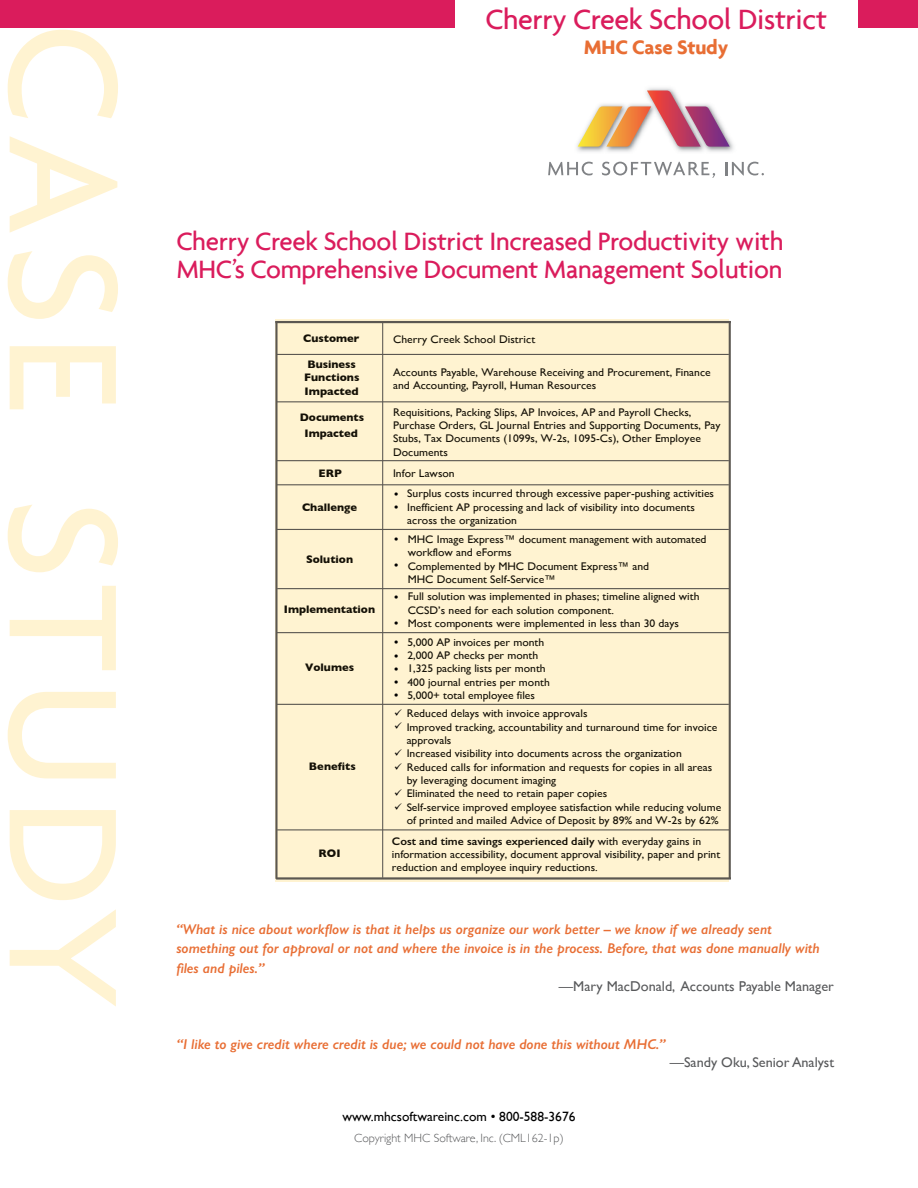
<style>
.page{position:relative;width:918px;height:1188px;background:#fff}
.page>*{position:absolute;margin:0;border:0;box-sizing:border-box;transform-origin:0 0}
.t1{font:500 166.5px "Agenda";letter-spacing:.06em;color:#fff3d1}
.t2{font:500 30px "Agenda";letter-spacing:-.01em;color:#da1c5c}
.t3{font:500 27px/28.5px "Agenda";letter-spacing:-.01em;color:#da1c5c}
.t4{font:700 21px "Agenda";letter-spacing:-.01em;color:#e86e34}
.t5{font:15.15px/12.9px "Myriad Pro";color:#000}
.t6{font:italic 600 14.25px/19.5px "Gill Sans";color:#e86e34}
.t7{font:14.25px "Gill Sans";color:#58595b}
.t8{font:13.5px "Gill Sans";color:#000}
.t9{font:300 12px "Gill Sans";color:#58595b}
.t10{font:11.1px/13.4px "Gill Sans";color:#141006;scale:1.05 1}
.t11{font:700 11.1px/13.4px "Gill Sans";color:#141006;text-align:center}
.s1{color:#000}
.s2{font-weight:600}
</style>
<div class="page">
<div style="left:275px;top:320px;width:454px;height:562px;background:#fff3d1"></div>
<hr style="left:275px;top:322px;width:3px;height:556px;background:#5b5751">
<hr style="left:382px;top:322px;width:1px;height:556px;background:#5b5751">
<hr style="left:729px;top:322px;width:2px;height:556px;background:#5b5751">
<hr style="left:276px;top:321px;width:454px;height:2px;background:#5b5751">
<hr style="left:276px;top:354px;width:453px;height:1px;background:#5b5751">
<hr style="left:276px;top:401px;width:453px;height:1px;background:#5b5751">
<hr style="left:276px;top:529px;width:453px;height:1px;background:#5b5751">
<hr style="left:277px;top:588px;width:453px;height:1px;background:#5b5751">
<hr style="left:277px;top:829px;width:453px;height:1px;background:#5b5751">
<hr style="left:276px;top:484px;width:453px;height:1px;background:#5b5751">
<hr style="left:276px;top:704px;width:453px;height:1px;background:#5b5751">
<hr style="left:276px;top:632px;width:453px;height:1px;background:#5b5751">
<hr style="left:276px;top:460px;width:453px;height:1px;background:#5b5751">
<hr style="left:277px;top:877px;width:453px;height:3px;background:#5b5751">
<svg style="left:548px;top:162px;width:45px;height:13px"></svg>
<svg style="left:602px;top:162px;width:113px;height:16px"></svg>
<svg style="left:725px;top:162px;width:39px;height:14px"></svg>
<img style="left:577px;top:88px;width:157px;height:64px">
<svg style="left:578px;top:91px;width:152px;height:56px"></svg>
<div style="left:0;top:0;width:455px;height:28px;background:#da1c5c"></div>
<div style="left:858px;top:0;width:60px;height:28px;background:#da1c5c"></div>
<h1 class="t1" style="left:165px;top:23px;width:987px;rotate:90deg">CASE STUDY</h1>
<h2 class="t2" style="left:485px;top:1px;width:343px">Cherry Creek School District</h2>
<h3 class="t4" style="left:584px;top:35px;width:146px">MHC Case Study</h3>
<h3 class="t3" style="left:176px;top:226px;width:609px">Cherry Creek School District Increased Productivity with<br>MHC’s Comprehensive Document Management Solution</h3>
<p class="t11" style="left:303px;top:332px;width:58px">Customer</p>
<p class="t10" style="left:393px;top:332px;width:137px">Cherry Creek School District</p>
<p class="t11" style="left:304px;top:357px;width:57px;text-align:left">Business<br>Functions<br>Impacted</p>
<p class="t11" style="left:300px;top:409px;width:66px;line-height:16px">Documents<br>Impacted</p>
<p class="t10" style="left:393px;top:366px;width:304px">Accounts Payable, Warehouse Receiving and Procurement, Finance and Accounting, Payroll, Human Resources</p>
<p class="t10" style="left:393px;top:405px;width:313px">Requisitions, Packing Slips, AP Invoices, AP and Payroll Checks, Purchase Orders, GL Journal Entries and Supporting Documents, Pay Stubs, Tax Documents (1099s, W-2s, 1095-Cs), Other Employee Documents</p>
<p class="t11" style="left:319px;top:466px;width:25px">ERP</p>
<p class="t10" style="left:393px;top:467px;width:60px">Infor Lawson</p>
<p class="t11" style="left:302px;top:500px;width:57px">Challenge</p>
<p class="t11" style="left:306px;top:553px;width:49px">Solution</p>
<p class="t11" style="left:284px;top:602px;width:93px">Implementation</p>
<p class="t11" style="left:305px;top:660px;width:50px">Volumes</p>
<p class="t11" style="left:309px;top:759px;width:48px">Benefits</p>
<p class="t11" style="left:319px;top:846px;width:23px">ROI</p>
<h3 class="t5" style="left:394px;top:487px;width:6px">• •</h3>
<h3 class="t5" style="left:394px;top:525px;width:6px;line-height:26.2px">• •</h3>
<h3 class="t5" style="left:394px;top:583px;width:6px;line-height:26px">• •</h3>
<h3 class="t5" style="left:394px;top:627px;width:6px;line-height:27.2px">• •</h3>
<h3 class="t5" style="left:394px;top:674px;width:6px;line-height:13.4px">• •</h3>
<h3 class="t5" style="left:394px;top:648px;width:6px">•</h3>
<p class="t10" style="left:407px;top:487px;width:294px">Surplus costs incurred through excessive paper-pushing activities<br>Inefficient AP processing and lack of visibility into documents across the organization</p>
<p class="t10" style="left:408px;top:533px;width:286px">MHC Image Express™ document management with automated workflow and eForms<br>Complemented by MHC Document Express™ and<br>MHC Document Self-Service™</p>
<p class="t10" style="left:408px;top:590px;width:279px">Full solution was implemented in phases; timeline aligned with<br>CCSD’s need for each solution component.<br>Most components were implemented in less than 30 days</p>
<p class="t10" style="left:407px;top:635px;width:137px">5,000 AP invoices per month<br>2,000 AP checks per month<br>1,325 packing lists per month<br>400 journal entries per month<br>5,000+ total employee files</p>
<p class="t10" style="left:394px;top:707px;width:186px"><span class="s1">✓</span> Reduced delays with invoice approvals</p>
<p class="t10" style="left:407px;top:720px;width:298px;text-indent:-12px"><span class="s1">✓</span> Improved tracking, accountability and turnaround time for invoice approvals</p>
<p class="t10" style="left:394px;top:747px;width:275px"><span class="s1">✓</span> Increased visibility into documents across the organization</p>
<p class="t10" style="left:407px;top:760px;width:293px;text-indent:-12px"><span class="s1">✓</span> Reduced calls for information and requests for copies in all areas by leveraging document imaging</p>
<p class="t10" style="left:394px;top:787px;width:204px"><span class="s1">✓</span> Eliminated the need to retain paper copies</p>
<p class="t10" style="left:394px;top:800px;width:313px;text-align:right"><span class="s1">✓</span> Self-service improved employee satisfaction while reducing volume of printed and mailed Advice of Deposit by 89% and W-2s by 62%</p>
<p class="t10" style="left:392px;top:834px;width:314px"><span class="s2">Cost and time savings experienced daily</span> with everyday gains in information accessibility, document approval visibility, paper and print reduction and employee inquiry reductions.</p>
<p class="t6" style="left:176px;top:919px;width:645px">“What is nice about workflow is that it helps us organize our work better – we know if we already sent something out for approval or not and where the invoice is in the process. Before, that was done manually with files and piles.”</p>
<p class="t7" style="left:559px;top:977px;width:276px">—Mary MacDonald, Accounts Payable Manager</p>
<p class="t6" style="left:177px;top:1034px;width:490px">“I like to give credit where credit is due; we could not have done this without MHC.”</p>
<p class="t8" style="left:342px;top:1109px;width:235px">www.mhcsoftwareinc.com • 800-588-3676</p>
<p class="t9" style="left:354px;top:1129px;width:211px">Copyright MHC Software, Inc. (CML162-1p)</p>
<p class="t7" style="left:670px;top:1053px;width:166px">—Sandy Oku, Senior Analyst</p>
</div>
